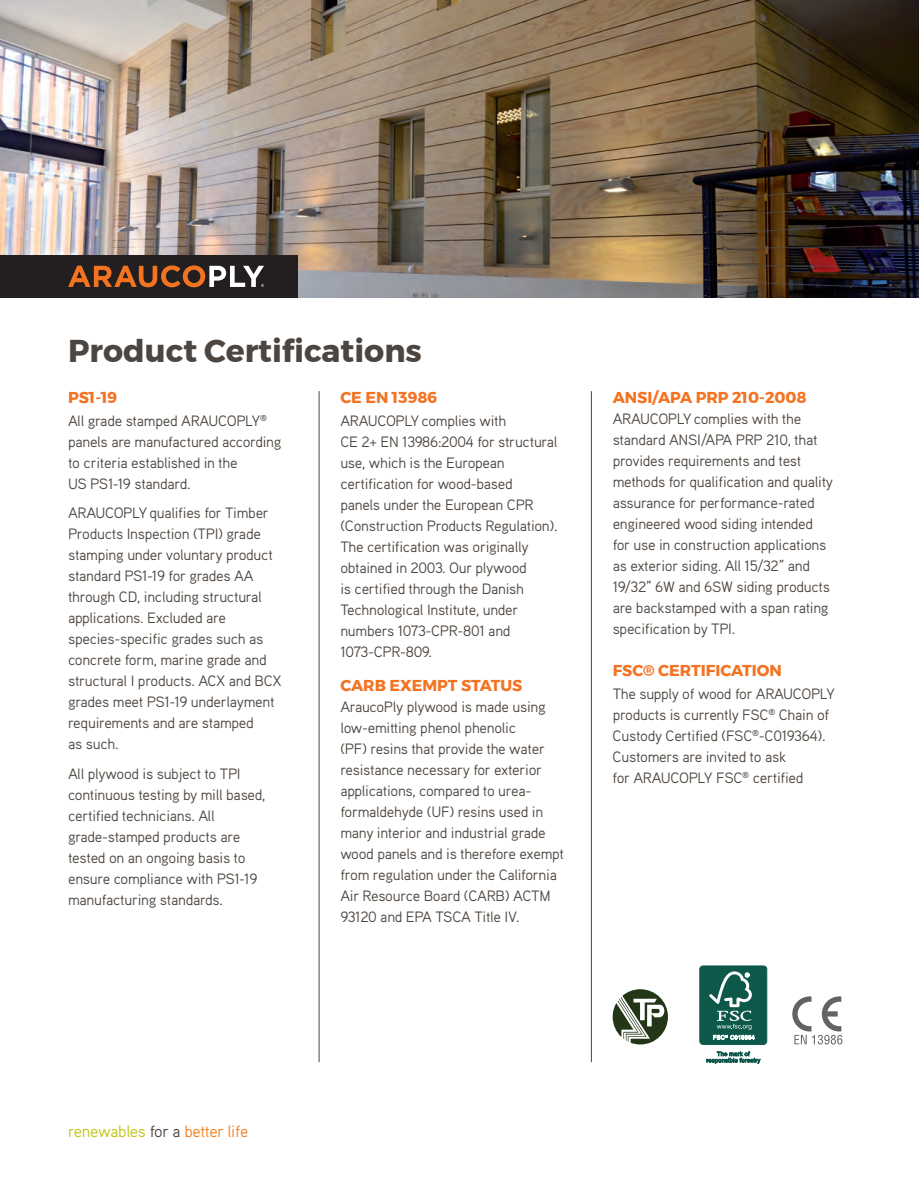
<style>
.page{position:relative;width:919px;height:1188px;background:#fff}
.page>*{position:absolute;margin:0;border:0;box-sizing:border-box;transform-origin:0 0}
.t1{font:700 31.5px "Montserrat";color:#4d453f}
.t2{font:16.5px "Aaux Pro OT";letter-spacing:-.02em;color:#c3c317}
.t3{font:700 15.75px "Montserrat";color:#f47321}
.t4{font:15px/21px "Aaux Pro OT";letter-spacing:-.02em;color:#4d453f}
.s1{color:#4d453f}
.s2{color:#f58021}
</style>
<div class="page">
<img style="left:0;top:0;width:918px;height:298px">
<div style="left:0;top:255px;width:298px;height:43px;background:#231f20"></div>
<svg style="left:68px;top:265px;width:196px;height:22px"></svg>
<svg style="left:792px;top:996px;width:50px;height:48px"></svg>
<svg style="left:612px;top:989px;width:56px;height:55px"></svg>
<hr style="left:319px;top:391px;width:1px;height:671px;background:#4d453f">
<hr style="left:591px;top:391px;width:1px;height:671px;background:#4d453f">
<div style="left:699px;top:966px;width:67px;height:78px;background:#0d584b;border-radius:3px"></div>
<div style="left:699px;top:966px;width:68px;height:79px;border:1px solid #0d584b;border-radius:3px"></div>
<svg style="left:709px;top:971px;width:45px;height:69px"></svg>
<svg style="left:706px;top:1051px;width:54px;height:13px"></svg>
<p class="t1" style="left:68px;top:326px;width:355px">Product Certifications</p>
<p class="t3" style="left:340px;top:385px;width:99px">CE EN 13986</p>
<p class="t4" style="left:340px;top:410px;width:219px">ARAUCOPLYcomplies with<br>CE 2+ EN 13986:2004 for structural use, which is the European certification for wood-based<br>panels under the European CPR (Construction Products Regulation).<br>The certification was originally obtained in 2003. Our plywood<br>is certified through the Danish<br>Technological Institute, under numbers 1073-CPR-801 and<br>1073-CPR-809.</p>
<p class="t3" style="left:340px;top:672px;width:183px">CARB EXEMPT STATUS</p>
<p class="t4" style="left:340px;top:696px;width:225px">AraucoPly plywood is made using low-emitting phenol phenolic<br>(PF) resins that provide the water resistance necessary for exterior applications, compared to urea&shy;formaldehyde (UF) resins used in many interior and industrial grade wood panels and is therefore exempt from regulation under the California Air Resource Board (CARB) ACTM 93120 and EPA TSCA Title IV.</p>
<p class="t3" style="left:68px;top:385px;width:51px">PS1-19</p>
<p class="t4" style="left:68px;top:410px;width:215px">All grade stamped ARAUCOPLY<sup>® </sup>panels are manufactured according to criteria established in the<br>US PS1-19 standard.</p>
<p class="t4" style="left:68px;top:502px;width:215px">ARAUCOPLY qualifies for Timber<br>Products Inspection (TPI) grade stamping under voluntary product standard PS1-19 for grades AA through CD, including structural applications. Excluded are species-specific grades such as concrete form, marine grade and structural I products. ACX and BCX grades meet PS1-19 underlayment requirements and are stamped<br>as such.</p>
<p class="t4" style="left:68px;top:763px;width:199px">All plywood is subject to TPI continuous testing by mill based, certified technicians. All grade-stamped products are tested on an ongoing basis to ensure compliance with PS1-19 manufacturing standards.</p>
<p class="t3" style="left:612px;top:385px;width:195px">ANSI/APA PRP 210-2008</p>
<p class="t4" style="left:612px;top:408px;width:222px">ARAUCOPLY complies with the standard ANSI/APA PRP 210, that provides requirements and test methods for qualification and quality assurance for performance-rated engineered wood siding intended for use in construction applications as exterior siding. All 15/32” and<br>19/32” 6W and 6SW siding products are backstamped with a span rating specification by TPI.</p>
<p class="t3" style="left:612px;top:658px;width:171px">FSC® CERTIFICATION</p>
<p class="t4" style="left:612px;top:683px;width:224px">The supply of wood for ARAUCOPLY products is currently FSC<sup>®</sup> Chain of<br>Custody Certified (FSC<sup>®</sup>-C019364).<br>Customers are invited to ask<br>for ARAUCOPLY FSC<sup>®</sup> certified</p>
<p class="t2" style="left:68px;top:1121px;width:182px">renewables <span class="s1">for a</span> <span class="s2">better life</span></p>
</div>
